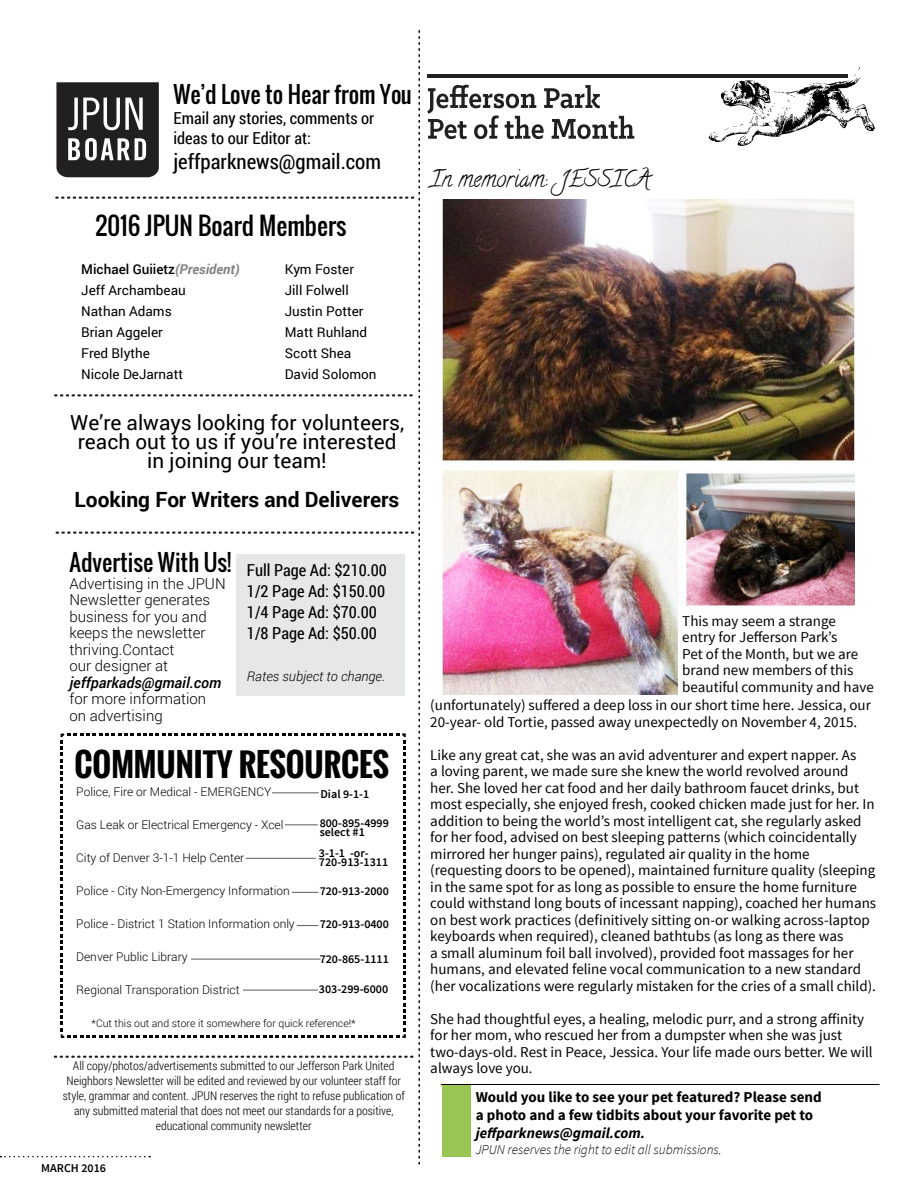
<style>
.page{position:relative;width:918px;height:1188px;background:#fff}
.page>*{position:absolute;margin:0;border:0;box-sizing:border-box;transform-origin:0 0}
.t1{font:700 31.5px "Oswald";color:#000}
.t2{font:24px "Oswald";color:#000}
.t3{font:22.5px "Oswald";color:#000}
.t4{font:22.5px "Calligraffitti";color:#000}
.t5{font:700 21px "Roboto";color:#000}
.t6{font:21px "Roboto Condensed";color:#000}
.t7{font:20.85px/19.4px "Roboto";color:#000;text-align:center}
.t8{font:16.5px/21px "Roboto Condensed";color:#000}
.t9{font:15px/16.5px "Source Sans Pro";color:#000}
.t10{font:300 15px/16.5px "Roboto";color:#000}
.t11{font:700 15px/18px "Source Sans Pro";color:#000}
.t12{font:italic 700 15px "Source Sans Pro";color:#000}
.t13{font:italic 500 15px "Roboto";color:#000}
.t14{font:13.5px/21px "Roboto";color:#000}
.t15{font:italic 300 13.5px "Source Sans Pro";color:#000}
.t16{font:italic 300 13.5px "Roboto";color:#000}
.t17{font:300 12px/15px "Roboto Condensed";color:#000;text-align:center}
.t18{font:300 12px "Roboto";color:#000}
.t19{font:600 12px/9px "Source Sans Pro";color:#000}
.t20{font:300 10.5px "Roboto";color:#000}
.s1{font-weight:500}
.s2{font-weight:700;font-style:italic;color:#808285}
</style>
<div class="page">
<div style="left:442px;top:1084px;width:29px;height:73px;background:#98c554"></div>
<hr style="left:441px;top:1084px;width:439px;height:1px;background:#000">
<svg style="left:427px;top:85px;width:207px;height:54px"></svg>
<hr style="left:427px;top:74px;width:421px;height:3px;background:#221f20">
<svg style="left:706px;top:67px;width:169px;height:79px"></svg>
<img style="left:442px;top:200px;width:413px;height:495px">
<svg style="left:0;top:31px;width:420px;height:1133px"></svg>
<hr style="left:191px;top:959px;width:130px;height:1px;background:#58595b">
<hr style="left:243px;top:990px;width:75px;height:1px;background:#58595b">
<h3 class="t3" style="left:174px;top:77px;width:240px">We’d Love to Hear from You</h3>
<p class="t8" style="left:174px;top:107px;width:202px;line-height:19.8px">Email any stories, comments or ideas to our Editor at:</p>
<h3 class="t6" style="left:174px;top:147px;width:209px">jeffparknews@gmail.com</h3>
<h2 class="t2" style="left:96px;top:208px;width:252px">2016 JPUN Board Members</h2>
<p class="t14" style="left:81px;top:259px;width:160px"><span class="s1">Michael Guiietz</span><span class="s2">(President)<br></span>Jeff Archambeau<br>Nathan Adams<br>Brian Aggeler<br>Fred Blythe<br>Nicole DeJarnatt</p>
<p class="t14" style="left:285px;top:258px;width:93px">Kym Foster<br>Jill Folwell<br>Justin Potter<br>Matt Ruhland<br>Scott Shea<br>David Solomon</p>
<h3 class="t7" style="left:70px;top:412px;width:335px">We’re always looking for volunteers, reach out to us if you’re interested in joining our team!</h3>
<h3 class="t5" style="left:75px;top:485px;width:326px">Looking For Writers and Deliverers</h3>
<h3 class="t3" style="left:70px;top:546px;width:163px">Advertise With Us!</h3>
<p class="t10" style="left:70px;top:575px;width:158px">Advertising in the JPUN<br>Newsletter generates business for you and keeps the newsletter thriving.Contact<br>our designer at</p>
<p class="t13" style="left:70px;top:672px;width:153px">jeffparkads@gmail.com</p>
<p class="t10" style="left:70px;top:690px;width:138px">for more information on advertising</p>
<p class="t8" style="left:247px;top:559px;width:141px">Full Page Ad: $210.00<br>1/2 Page Ad: $150.00<br>1/4 Page Ad: $70.00<br>1/8 Page Ad: $50.00</p>
<p class="t16" style="left:247px;top:667px;width:140px">Rates subject to change.</p>
<h1 class="t1" style="left:75px;top:741px;width:316px">COMMUNITY RESOURCES</h1>
<p class="t18" style="left:76px;top:784px;width:197px">Police, Fire or Medical - EMERGENCY</p>
<p class="t18" style="left:76px;top:817px;width:209px">Gas Leak or Electrical Emergency - Xcel</p>
<p class="t18" style="left:76px;top:850px;width:170px">City of Denver 3-1-1 Help Center</p>
<p class="t18" style="left:76px;top:883px;width:215px">Police - City Non-Emergency Information</p>
<p class="t18" style="left:76px;top:916px;width:220px">Police - District 1 Station Information only</p>
<p class="t18" style="left:76px;top:949px;width:113px">Denver Public Library</p>
<p class="t18" style="left:76px;top:982px;width:165px">Regional Transporation District</p>
<p class="t20" style="left:92px;top:1016px;width:265px">*Cut this out and store it somewhere for quick reference!*</p>
<p class="t19" style="left:320px;top:790px;width:50px">Dial 9-1-1</p>
<p class="t19" style="left:320px;top:818px;width:71px">800-895-4999 select #1</p>
<p class="t19" style="left:319px;top:849px;width:71px">3-1-1 -or-<br>720-913-1311</p>
<p class="t19" style="left:320px;top:887px;width:71px">720-913-2000</p>
<p class="t19" style="left:320px;top:920px;width:71px">720-913-0400</p>
<p class="t19" style="left:320px;top:955px;width:71px">720-865-1111</p>
<p class="t19" style="left:319px;top:985px;width:71px">303-299-6000</p>
<p class="t17" style="left:63px;top:1058px;width:344px">All copy/photos/advertisements submitted to our Jefferson Park United Neighbors Newsletter will be edited and reviewed by our volunteer staff for style, grammar and content. JPUN reserves the right to refuse publication of any submitted material that does not meet our standards for a positive, educational community newsletter</p>
<p class="t19" style="left:41px;top:1164px;width:66px">MARCH 2016</p>
<h3 class="t4" style="left:430px;top:165px;width:222px">In memoriam: JESSICA</h3>
<p class="t9" style="left:682px;top:613px;width:193px">This may seem a strange<br>entry for Jefferson Park’s<br>Pet of the Month, but we are brand new members of this beautiful community and have</p>
<p class="t9" style="left:430px;top:697px;width:442px">(unfortunately) suffered a deep loss in our short time here. Jessica, our<br>20-year- old Tortie, passed away unexpectedly on November 4, 2015.</p>
<p class="t9" style="left:430px;top:747px;width:447px">Like any great cat, she was an avid adventurer and expert napper. As<br>a loving parent, we made sure she knew the world revolved around<br>her. She loved her cat food and her daily bathroom faucet drinks, but most especially, she enjoyed fresh, cooked chicken made just for her. In addition to being the world’s most intelligent cat, she regularly asked for her food, advised on best sleeping patterns (which coincidentally mirrored her hunger pains), regulated air quality in the home (requesting doors to be opened), maintained furniture quality (sleeping in the same spot for as long as possible to ensure the home furniture could withstand long bouts of incessant napping), coached her humans on best work practices (definitively sitting on-or walking across-laptop keyboards when required), cleaned bathtubs (as long as there was<br>a small aluminum foil ball involved), provided foot massages for her humans, and elevated feline vocal communication to a new standard (her vocalizations were regularly mistaken for the cries of a small child).</p>
<p class="t9" style="left:430px;top:1011px;width:444px">She had thoughtful eyes, a healing, melodic purr, and a strong affinity for her mom, who rescued her from a dumpster when she was just two-days-old. Rest in Peace, Jessica. Your life made ours better. We will always love you.</p>
<p class="t11" style="left:476px;top:1088px;width:347px">Would you like to see your pet featured? Please send a photo and a few tidbits about your favorite pet to</p>
<p class="t12" style="left:476px;top:1123px;width:171px">jeffparknews@gmail.com.</p>
<p class="t15" style="left:476px;top:1141px;width:248px">JPUN reserves the right to edit all submissions.</p>
</div>
